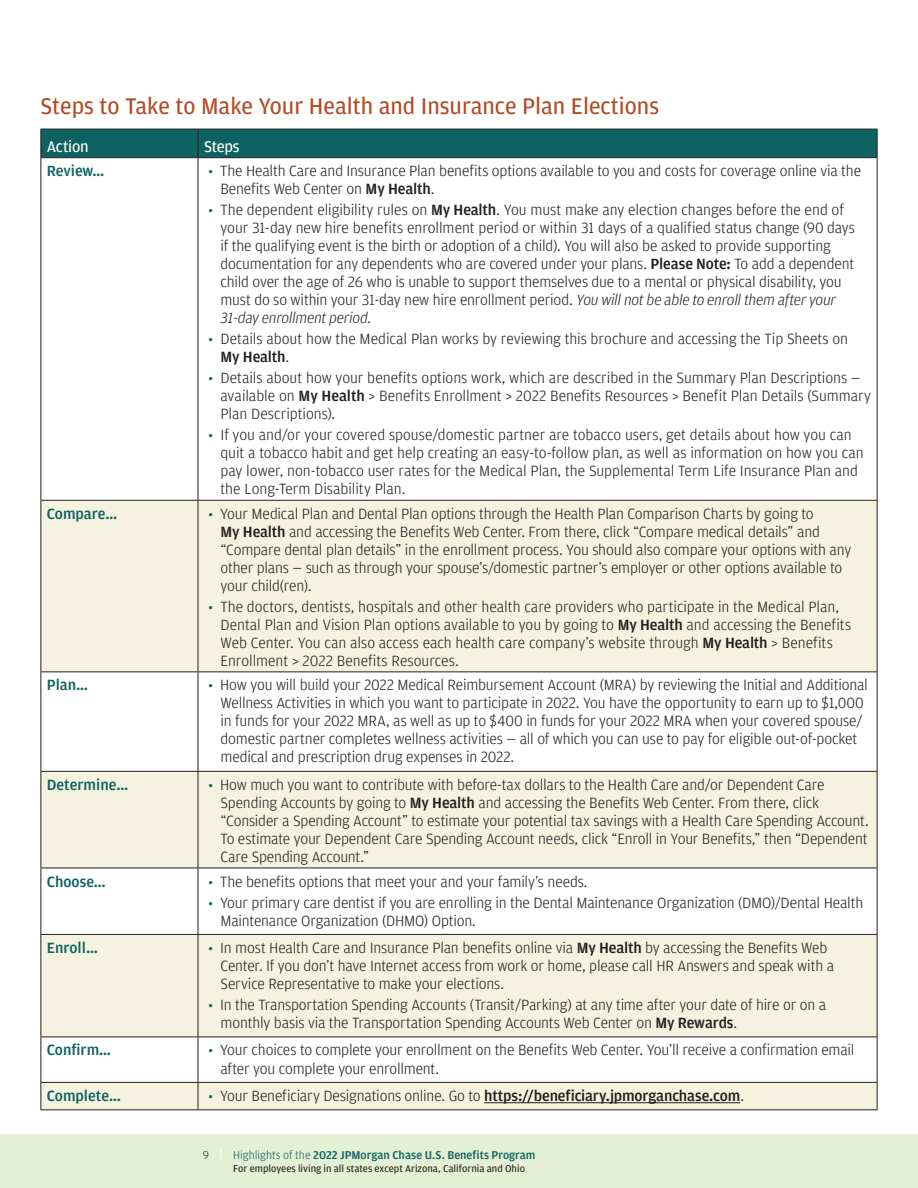
<style>
.page{position:relative;width:918px;height:1188px;background:#fff}
.page>*{position:absolute;margin:0;border:0;box-sizing:border-box;transform-origin:0 0}
.t1{font:24px "Amplitude";color:#b14c25}
.t2{font:16.5px "Amplitude";letter-spacing:-.015em;color:#fff}
.t3{font:300 15.75px/18px "Amplitude";letter-spacing:-.01em;color:#231f20}
.t4{font:500 15.75px "Amplitude";color:#0f6262}
.t5{font:500 12px "Amplitude";color:#0f6262}
.t6{font:10.5px "Amplitude";letter-spacing:.005em;color:#231f20}
.s1{font-weight:400;font-size:13.5px;color:#0f6262}
.s2{font-weight:500}
.s3{font-style:italic}
.s4{font-weight:300;color:#231f20}
.s5{font-weight:300;font-size:15.75px;color:#fff}
.s6{font-weight:300}
</style>
<div class="page">
<div style="left:0;top:1134px;width:918px;height:54px;background:#e4f0d4"></div>
<svg style="left:41px;top:501px;width:836px;height:608px;fill:#f5f3df"></svg>
<div style="left:40px;top:129px;width:838px;height:28px;background:#0f6262"></div>
<hr style="left:40px;top:157px;width:158px;height:1px;background:#231f20">
<hr style="left:40px;top:158px;width:1px;height:342px;background:#231f20">
<hr style="left:198px;top:157px;width:680px;height:1px;background:#231f20">
<hr style="left:198px;top:158px;width:1px;height:342px;background:#231f20">
<hr style="left:877px;top:158px;width:1px;height:342px;background:#231f20">
<hr style="left:40px;top:500px;width:158px;height:1px;background:#231f20">
<hr style="left:40px;top:501px;width:1px;height:170px;background:#231f20">
<hr style="left:198px;top:500px;width:680px;height:1px;background:#231f20">
<hr style="left:198px;top:501px;width:1px;height:170px;background:#231f20">
<hr style="left:877px;top:501px;width:1px;height:170px;background:#231f20">
<hr style="left:40px;top:671px;width:158px;height:1px;background:#231f20">
<hr style="left:40px;top:672px;width:1px;height:99px;background:#231f20">
<hr style="left:198px;top:671px;width:680px;height:1px;background:#231f20">
<hr style="left:198px;top:672px;width:1px;height:99px;background:#231f20">
<hr style="left:877px;top:672px;width:1px;height:99px;background:#231f20">
<hr style="left:40px;top:771px;width:158px;height:1px;background:#231f20">
<hr style="left:40px;top:772px;width:1px;height:96px;background:#231f20">
<hr style="left:198px;top:771px;width:680px;height:1px;background:#231f20">
<hr style="left:198px;top:772px;width:1px;height:96px;background:#231f20">
<hr style="left:877px;top:772px;width:1px;height:96px;background:#231f20">
<hr style="left:40px;top:868px;width:158px;height:1px;background:#231f20">
<hr style="left:40px;top:868px;width:1px;height:66px;background:#231f20">
<hr style="left:198px;top:868px;width:680px;height:1px;background:#231f20">
<hr style="left:198px;top:868px;width:1px;height:66px;background:#231f20">
<hr style="left:877px;top:868px;width:1px;height:66px;background:#231f20">
<hr style="left:40px;top:934px;width:158px;height:1px;background:#231f20">
<hr style="left:40px;top:935px;width:1px;height:102px;background:#231f20">
<hr style="left:198px;top:934px;width:680px;height:1px;background:#231f20">
<hr style="left:198px;top:935px;width:1px;height:102px;background:#231f20">
<hr style="left:877px;top:935px;width:1px;height:102px;background:#231f20">
<hr style="left:40px;top:1037px;width:158px;height:1px;background:#231f20">
<hr style="left:40px;top:1037px;width:1px;height:45px;background:#231f20">
<hr style="left:198px;top:1037px;width:680px;height:1px;background:#231f20">
<hr style="left:198px;top:1037px;width:1px;height:45px;background:#231f20">
<hr style="left:877px;top:1037px;width:1px;height:45px;background:#231f20">
<hr style="left:40px;top:1082px;width:158px;height:1px;background:#231f20">
<svg style="left:40px;top:1083px;width:1px;height:26px"></svg>
<hr style="left:198px;top:1082px;width:680px;height:1px;background:#231f20">
<svg style="left:198px;top:1083px;width:1px;height:26px"></svg>
<svg style="left:877px;top:1083px;width:1px;height:26px"></svg>
<hr style="left:40px;top:1109px;width:158px;height:1px;background:#231f20">
<hr style="left:198px;top:1109px;width:680px;height:1px;background:#231f20">
<hr style="left:484px;top:1102px;width:256px;height:1px;background:#231f20">
<h1 class="t1" style="left:40px;top:92px;width:620px">Steps to Take to Make Your Health and Insurance Plan Elections</h1>
<p class="t2" style="left:47px;top:137px;width:43px">Action</p>
<p class="t2" style="left:204px;top:137px;width:37px">Steps</p>
<p class="t4" style="left:47px;top:162px;width:59px">Review…</p>
<p class="t3" style="left:221px;top:162px;width:642px;text-indent:-12px"><span class="s1">•</span> The Health Care and Insurance Plan benefits options available to you and costs for coverage online via the<br>Benefits Web Center on <span class="s2">My Health</span>.</p>
<p class="t3" style="left:221px;top:201px;width:636px;text-indent:-12px"><span class="s1">•</span> The dependent eligibility rules on <span class="s2">My Health</span>. You must make any election changes before the end of your 31-day new hire benefits enrollment period or within 31 days of a qualified status change (90 days if the qualifying event is the birth or adoption of a child). You will also be asked to provide supporting documentation for any dependents who are covered under your plans. <span class="s2">Please Note:</span> To add a dependent child over the age of 26 who is unable to support themselves due to a mental or physical disability, you must do so within your 31-day new hire enrollment period. <span class="s3">You will not be able to enroll them after your 31-day enrollment period.</span></p>
<p class="t3" style="left:220px;top:330px;width:629px;text-indent:-12px"><span class="s1">•</span> Details about how the Medical Plan works by reviewing this brochure and accessing the Tip Sheets on<br><span class="s2">My Health</span>.</p>
<p class="t3" style="left:220px;top:369px;width:652px;text-indent:-12px"><span class="s1">•</span> Details about how your benefits options work, which are described in the Summary Plan Descriptions — available on <span class="s2">My Health</span> &gt; Benefits Enrollment &gt; 2022 Benefits Resources &gt; Benefit Plan Details (Summary<br>Plan Descriptions).</p>
<p class="t3" style="left:220px;top:426px;width:645px;text-indent:-12px"><span class="s1">•</span> If you and/or your covered spouse/domestic partner are tobacco users, get details about how you can quit a tobacco habit and get help creating an easy-to-follow plan, as well as information on how you can pay lower, non-tobacco user rates for the Medical Plan, the Supplemental Term Life Insurance Plan and the Long-Term Disability Plan.</p>
<p class="t4" style="left:47px;top:505px;width:72px">Compare…</p>
<p class="t3" style="left:221px;top:505px;width:632px;text-indent:-12px"><span class="s1">•</span> Your Medical Plan and Dental Plan options through the Health Plan Comparison Charts by going to<br><span class="s2">My Health</span> and accessing the Benefits Web Center. From there, click “Compare medical details” and “Compare dental plan details” in the enrollment process. You should also compare your options with any other plans — such as through your spouse’s/domestic partner’s employer or other options available to your child(ren).</p>
<p class="t3" style="left:220px;top:598px;width:632px;text-indent:-12px"><span class="s1">•</span> The doctors, dentists, hospitals and other health care providers who participate in the Medical Plan, Dental Plan and Vision Plan options available to you by going to <span class="s2">My Health</span> and accessing the Benefits Web Center. You can also access each health care company’s website through <span class="s2">My Health</span> &gt; Benefits Enrollment &gt; 2022 Benefits Resources.</p>
<p class="t4" style="left:47px;top:676px;width:43px">Plan…</p>
<p class="t3" style="left:221px;top:676px;width:649px;text-indent:-12px"><span class="s1">•</span> How you will build your 2022 Medical Reimbursement Account (MRA) by reviewing the Initial and Additional Wellness Activities in which you want to participate in 2022. You have the opportunity to earn up to $1,000 in funds for your 2022 MRA, as well as up to $400 in funds for your 2022 MRA when your covered spouse/ domestic partner completes wellness activities — all of which you can use to pay for eligible out-of-pocket medical and prescription drug expenses in 2022.</p>
<p class="t4" style="left:47px;top:776px;width:83px">Determine…</p>
<p class="t3" style="left:221px;top:776px;width:650px;text-indent:-12px"><span class="s1">•</span> How much you want to contribute with before-tax dollars to the Health Care and/or Dependent Care Spending Accounts by going to <span class="s2">My Health</span> and accessing the Benefits Web Center. From there, click “Consider a Spending Account” to estimate your potential tax savings with a Health Care Spending Account.<br>To estimate your Dependent Care Spending Account needs, click “Enroll in Your Benefits,” then “Dependent Care Spending Account.”</p>
<p class="t4" style="left:47px;top:873px;width:60px">Choose…</p>
<p class="t3" style="left:208px;top:872px;width:381px"><span class="s1">•</span> The benefits options that meet your and your family’s needs.</p>
<p class="t3" style="left:221px;top:893px;width:644px;text-indent:-12px"><span class="s1">•</span> Your primary care dentist if you are enrolling in the Dental Maintenance Organization (DMO)/Dental Health<br>Maintenance Organization (DHMO) Option.</p>
<p class="t4" style="left:47px;top:939px;width:52px">Enroll…</p>
<p class="t3" style="left:221px;top:939px;width:615px;text-indent:-12px"><span class="s1">•</span> In most Health Care and Insurance Plan benefits online via <span class="s2">My Health</span> by accessing the Benefits Web<br>Center. If you don’t have Internet access from work or home, please call HR Answers and speak with a<br>Service Representative to make your elections.</p>
<p class="t3" style="left:221px;top:996px;width:607px;text-indent:-12px"><span class="s1">•</span> In the Transportation Spending Accounts (Transit/Parking) at any time after your date of hire or on a monthly basis via the Transportation Spending Accounts Web Center on <span class="s2">My Rewards</span>.</p>
<p class="t4" style="left:47px;top:1042px;width:66px">Confirm…</p>
<p class="t3" style="left:221px;top:1041px;width:636px;text-indent:-12px"><span class="s1">•</span> Your choices to complete your enrollment on the Benefits Web Center. You’ll receive a confirmation email after you complete your enrollment.</p>
<p class="t4" style="left:47px;top:1087px;width:76px">Complete…</p>
<p class="t3" style="left:208px;top:1087px;width:537px"><span class="s1">•</span> Your Beneficiary Designations online. Go to <span class="s2">https://beneficiary.jpmorganchase.com</span>.</p>
<p class="t5" style="left:203px;top:1148px;width:334px"><span class="s4">9</span> <span class="s5">|</span> <span class="s6">Highlights of the</span> 2022 JPMorgan Chase U.S. Benefits Program</p>
<p class="t6" style="left:233px;top:1163px;width:293px">For employees living in all states except Arizona, California and Ohio</p>
</div>
